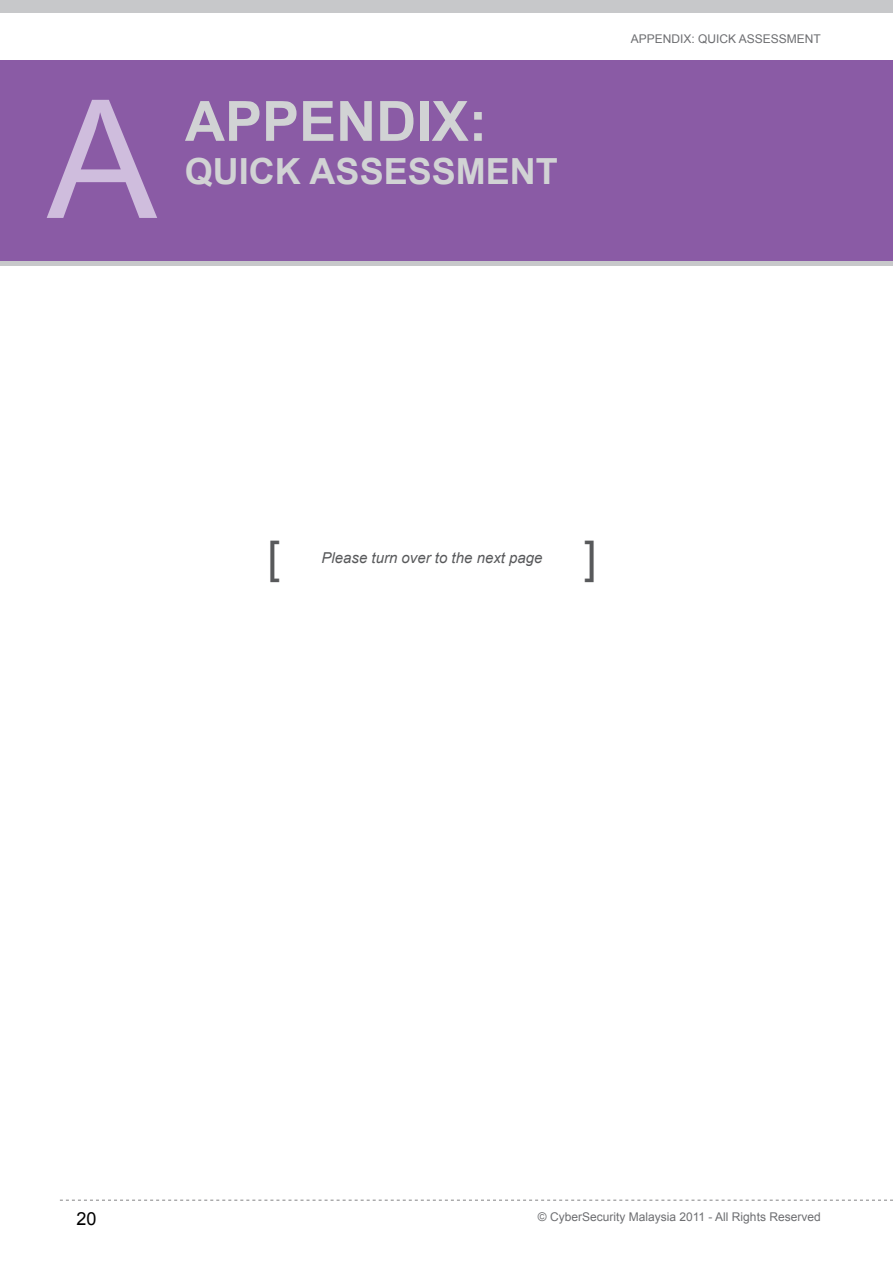
<style>
.page{position:relative;width:893px;height:1263px;background:#fff}
.page>*{position:absolute;margin:0;border:0;box-sizing:border-box;transform-origin:0 0}
.t1{font:165px "Arial";color:#cfbddd}
.t2{font:700 55.5px "Arial";color:#d1d3d4}
.t3{font:45px "Arial";color:#58595b}
.t4{font:700 36px "Arial";color:#d1d3d4}
.t5{font:18px "Arial";color:#000}
.t6{font:italic 15px "Arial";color:#58595b}
.t7{font:12px "Arial";color:#6d6e71}
</style>
<div class="page">
<svg style="left:60px;top:1200px;width:833px;height:1px"></svg>
<div style="left:0;top:0;width:893px;height:13px;background:#c7c8ca"></div>
<div style="left:0;top:261px;width:893px;height:5px;background:#c7c8ca"></div>
<div style="left:0;top:60px;width:893px;height:201px;background:#8a5ba5"></div>
<h1 class="t1" style="left:47px;top:52px;width:112px">A</h1>
<h2 class="t2" style="left:185px;top:84px;width:304px">APPENDIX:</h2>
<h3 class="t4" style="left:185px;top:147px;width:374px">QUICK ASSESSMENT</h3>
<p class="t7" style="left:631px;top:31px;width:192px">APPENDIX: QUICK ASSESSMENT</p>
<h3 class="t3" style="left:268px;top:528px;width:14px">[</h3>
<h3 class="t3" style="left:584px;top:528px;width:14px">]</h3>
<p class="t6" style="left:322px;top:548px;width:222px">Please turn over to the next page</p>
<h3 class="t5" style="left:77px;top:1207px;width:22px">20</h3>
<p class="t7" style="left:538px;top:1209px;width:284px">© CyberSecurity Malaysia 2011 - All Rights Reserved</p>
</div>
